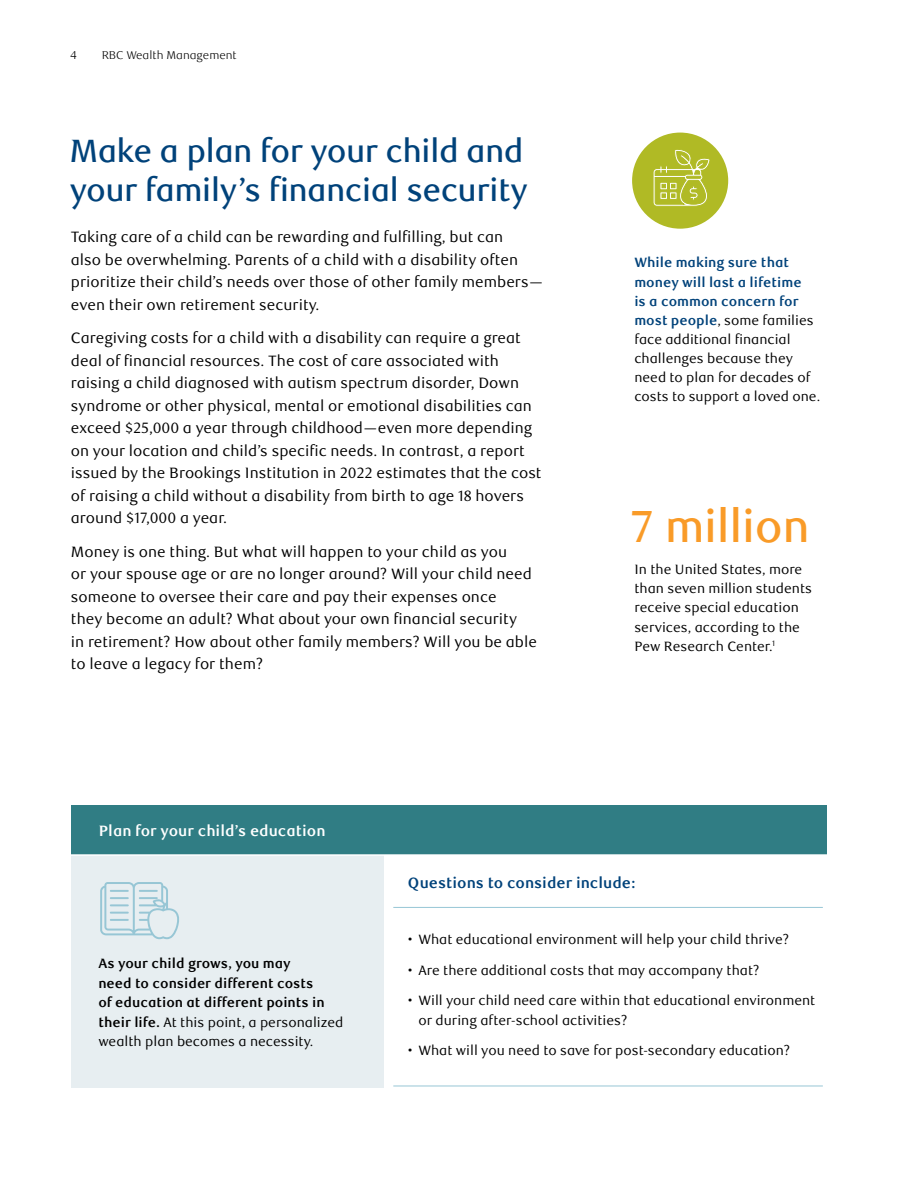
<style>
.page{position:relative;width:918px;height:1188px;background:#fff}
.page>*{position:absolute;margin:0;border:0;box-sizing:border-box;transform-origin:0 0}
.large_word__orange_30pt__P{font:500 45px "RBC Text";letter-spacing:-.02em;color:#f99b28}
.Page_title_21_5_26__H2{font:500 32.25px/39px "RBC Display";color:#00427a}
.RBC_LND_Intro_paragraph__P{font:15px/22.5px "RBC Text";color:#000}
.Blue_subhead_10_12__H3{font:700 15px "RBC Text";color:#00427a}
.RBC_LND_10pt_subhead_for_charts_white__H{font:700 15px "RBC Text";color:#fff}
.Body_9_12_75__P{font:13.5px/19.2px "RBC Text";color:#000}
.LND_RBC_body_9_13_bullets__P{font:13.5px/19.5px "RBC Text";color:#000}
.Body_9_13__P{font:700 13.5px/19.5px "RBC Text";color:#000}
.t1{font:300 11.25px "RBC Text";color:#000}
.s1{font-weight:700;color:#00427a}
.s2{font-weight:400}
</style>
<div class="page">
<div style="left:71px;top:805px;width:755px;height:49px;background:#307d84"></div>
<div style="left:71px;top:855px;width:312px;height:233px;background:#e7eef1"></div>
<hr style="left:71px;top:854px;width:762px;height:2px;background:#fff">
<hr style="left:393px;top:907px;width:430px;height:1px;background:#97c6d5">
<hr style="left:393px;top:1086px;width:430px;height:1px;background:#97c6d5">
<svg style="left:100px;top:882px;width:79px;height:57px"></svg>
<div style="left:632px;top:133px;width:96px;height:96px;background:#b0ba25;border-radius:50%"></div>
<svg style="left:653px;top:149px;width:57px;height:57px"></svg>
<p class="t1" style="left:70px;top:48px;width:8px">4</p>
<p class="t1" style="left:102px;top:48px;width:137px">RBC Wealth Management</p>
<h2 class="Page_title_21_5_26__H2" style="left:70px;top:132px;width:459px">Make a plan for your child and your family’s financial security</h2>
<p class="RBC_LND_Intro_paragraph__P" style="left:71px;top:226px;width:474px">Taking care of a child can be rewarding and fulfilling, but can<br>also be overwhelming. Parents of a child with a disability often prioritize their child’s needs over those of other family members— even their own retirement security.</p>
<p class="RBC_LND_Intro_paragraph__P" style="left:71px;top:327px;width:472px">Caregiving costs for a child with a disability can require a great deal of financial resources. The cost of care associated with raising a child diagnosed with autism spectrum disorder, Down syndrome or other physical, mental or emotional disabilities can exceed $25,000 a year through childhood—even more depending on your location and child’s specific needs. In contrast, a report issued by the Brookings Institution in 2022 estimates that the cost of raising a child without a disability from birth to age 18 hovers around $17,000 a year.</p>
<p class="RBC_LND_Intro_paragraph__P" style="left:71px;top:541px;width:468px">Money is one thing. But what will happen to your child as you<br>or your spouse age or are no longer around? Will your child need someone to oversee their care and pay their expenses once<br>they become an adult? What about your own financial security<br>in retirement? How about other family members? Will you be able to leave a legacy for them?</p>
<h3 class="RBC_LND_10pt_subhead_for_charts_white__H" style="left:99px;top:822px;width:228px">Plan for your child’s education</h3>
<p class="Body_9_12_75__P" style="left:634px;top:254px;width:187px"><span class="s1">While making sure that money will last a lifetime<br>is a common concern for most people</span>, some families face additional financial challenges because they need to plan for decades of costs to support a loved one.</p>
<p class="large_word__orange_30pt__P" style="left:630px;top:500px;width:181px">7 million</p>
<p class="Body_9_12_75__P" style="left:634px;top:560px;width:179px">In the United States, more than seven million students receive special education services, according to the<br>Pew Research Center.<sup>1</sup></p>
<p class="Body_9_13__P" style="left:98px;top:954px;width:247px">As your child grows, you may<br>need to consider different costs<br>of education at different points in their life. <span class="s2">At this point, a personalized wealth plan becomes a necessity.</span></p>
<h3 class="Blue_subhead_10_12__H3" style="left:408px;top:874px;width:229px">Questions to consider include:</h3>
<p class="LND_RBC_body_9_13_bullets__P" style="left:408px;top:930px;width:383px">• What educational environment will help your child thrive?</p>
<p class="LND_RBC_body_9_13_bullets__P" style="left:408px;top:961px;width:353px">• Are there additional costs that may accompany that?</p>
<p class="LND_RBC_body_9_13_bullets__P" style="left:418px;top:991px;width:398px;text-indent:-10px">• Will your child need care within that educational environment or during after-school activities?</p>
<p class="LND_RBC_body_9_13_bullets__P" style="left:408px;top:1041px;width:384px">• What will you need to save for post-secondary education?</p>
</div>
